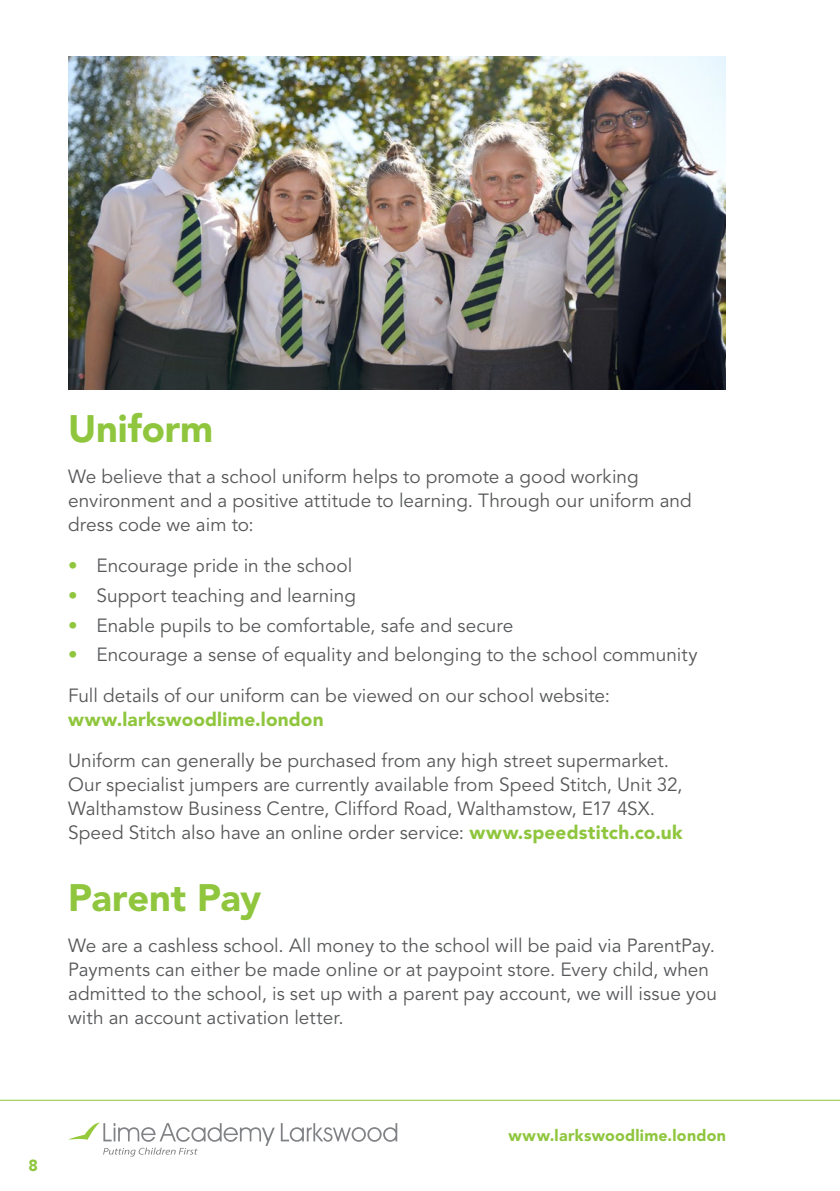
<style>
.page{position:relative;width:840px;height:1191px;background:#fff}
.page>*{position:absolute;margin:0;border:0;box-sizing:border-box;transform-origin:0 0}
.t1{font:900 38px "Avenir";letter-spacing:-.005em;color:#8fc63e}
.Body_Text_80k{font:19px/24px "Avenir";letter-spacing:.005em;color:#57585a}
.t2{font:900 16px "Avenir";letter-spacing:.015em;color:#8fc63e}
.s1{color:#8fc63e}
.s2{font-weight:900;color:#8fc63e}
</style>
<div class="page">
<svg style="left:281px;top:1123px;width:116px;height:18px"></svg>
<svg style="left:68px;top:1122px;width:206px;height:34px"></svg>
<hr style="left:0;top:1099px;width:839px;height:1px;background:#8fc63e">
<img style="left:68px;top:57px;width:657px;height:333px">
<p class="t1" style="left:68px;top:406px;width:146px">Uniform</p>
<p class="Body_Text_80k" style="left:68px;top:465px;width:625px">We believe that a school uniform helps to promote a good working environment and a positive attitude to learning. Through our uniform and dress code we aim to:</p>
<p class="Body_Text_80k" style="left:68px;top:554px;width:285px"><span class="s1">•</span> Encourage pride in the school</p>
<p class="Body_Text_80k" style="left:68px;top:584px;width:289px"><span class="s1">•</span> Support teaching and learning</p>
<p class="Body_Text_80k" style="left:68px;top:613px;width:446px"><span class="s1">•</span> Enable pupils to be comfortable, safe and secure</p>
<p class="Body_Text_80k" style="left:68px;top:643px;width:630px"><span class="s1">•</span> Encourage a sense of equality and belonging to the school community</p>
<p class="Body_Text_80k" style="left:68px;top:684px;width:543px">Full details of our uniform can be viewed on our school website: <span class="s2">www.larkswoodlime.london</span></p>
<p class="Body_Text_80k" style="left:68px;top:749px;width:615px">Uniform can generally be purchased from any high street supermarket.<br>Our specialist jumpers are currently available from Speed Stitch, Unit 32, Walthamstow Business Centre, Clifford Road, Walthamstow, E17 4SX.<br>Speed Stitch also have an online order service: <span class="s2">www.speedstitch.co.uk</span></p>
<p class="t1" style="left:68px;top:875px;width:194px">Parent Pay</p>
<p class="Body_Text_80k" style="left:68px;top:934px;width:650px">We are a cashless school. All money to the school will be paid via ParentPay.<br>Payments can either be made online or at paypoint store. Every child, when admitted to the school, is set up with a parent pay account, we will issue you with an account activation letter.</p>
<p class="t2" style="left:28px;top:1156px;width:11px">8</p>
<p class="t2" style="left:508px;top:1126px;width:219px">www.larkswoodlime.london</p>
</div>
